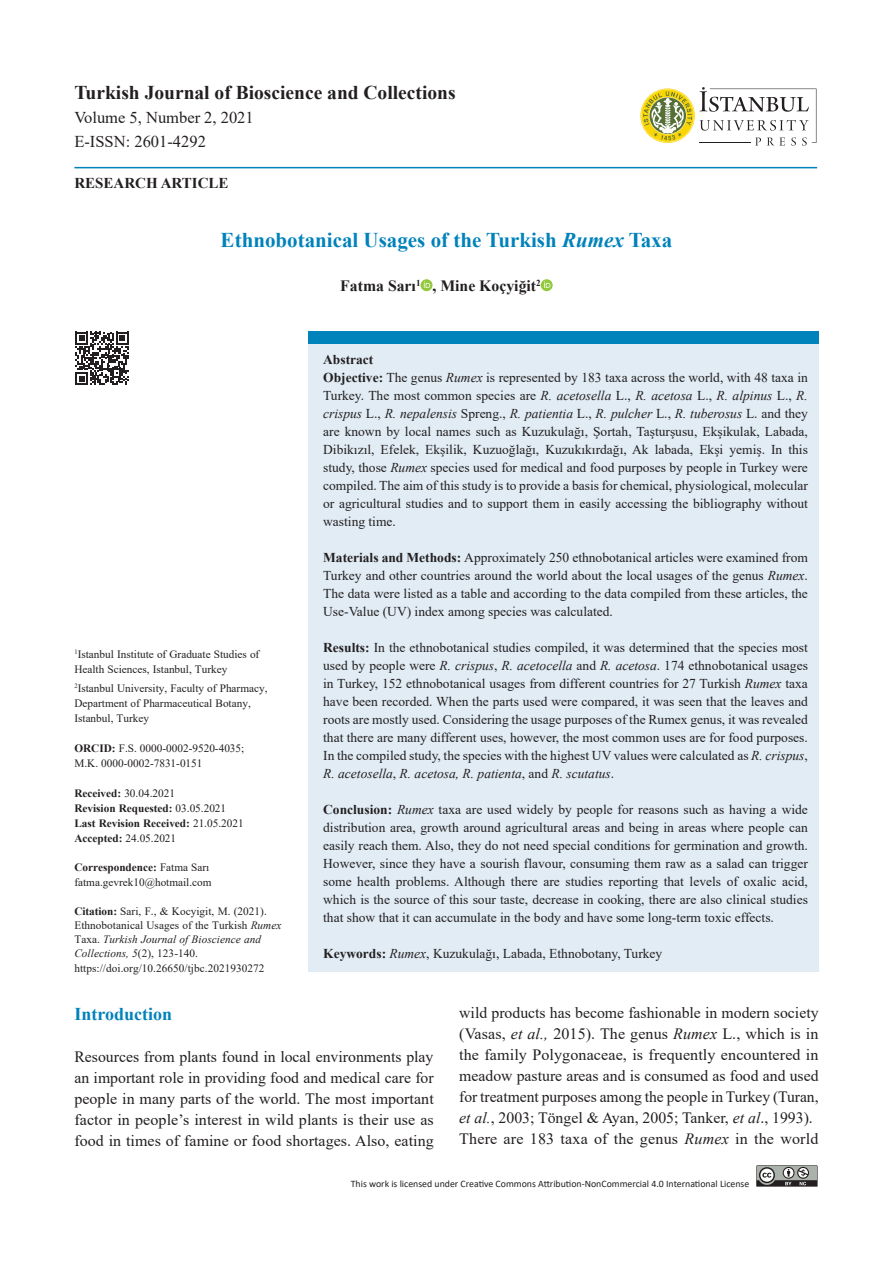
<style>
.page{position:relative;width:893px;height:1263px;background:#fff}
.page>*{position:absolute;margin:0;border:0;box-sizing:border-box;transform-origin:0 0}
.AnaBaslik{font:700 21px "Times New Roman";color:#0082bb}
.t1{font:700 19.5px "Times New Roman";color:#231f20}
.MetinAnaBaslik{font:700 18px "Times New Roman";color:#0082bb}
.t2{font:16.5px "Times New Roman";color:#231f20}
.AnaMetin{font:15.75px/21px "Times New Roman";letter-spacing:.005em;color:#231f20;text-align:justify}
.Yazarlar{font:700 15.75px "Times New Roman";color:#231f20}
.t3{font:700 15px "Times New Roman";color:#231f20}
.t4{font:13.5px/18px "Times New Roman";color:#231f20;text-align:justify}
.t5{font:700 13.5px "Times New Roman";color:#231f20}
.t6{font:11.25px/15px "Times New Roman";color:#231f20}
.t7{font:700 11.25px "Times New Roman";color:#231f20}
.t8{font:9.9px "Calibri";color:#231f20}
.s1{font-style:italic}
.s2{font-weight:700}
.s3{font-weight:400}
</style>
<div class="page">
<svg style="left:640px;top:87px;width:176px;height:59px"></svg>
<svg style="left:421px;top:279px;width:11px;height:12px"></svg>
<svg style="left:424px;top:281px;width:6px;height:7px"></svg>
<svg style="left:541px;top:279px;width:12px;height:12px"></svg>
<svg style="left:544px;top:281px;width:6px;height:7px"></svg>
<div style="left:308px;top:331px;width:511px;height:641px;background:#e1ecf5"></div>
<div style="left:308px;top:331px;width:511px;height:12px;background:#0082bb"></div>
<hr style="left:74px;top:167px;width:743px;height:1px;background:#0082bb">
<svg style="left:75px;top:332px;width:54px;height:53px"></svg>
<svg style="left:756px;top:1165px;width:61px;height:21px"></svg>
<p class="t1" style="left:74px;top:79px;width:383px">Turkish Journal of Bioscience and Collections</p>
<p class="t2" style="left:74px;top:106px;width:181px">Volume 5, Number 2, 2021</p>
<p class="t2" style="left:74px;top:130px;width:133px">E-ISSN: 2601-4292</p>
<p class="t3" style="left:74px;top:172px;width:156px">RESEARCH ARTICLE</p>
<p class="AnaBaslik" style="left:221px;top:225px;width:453px">Ethnobotanical Usages of the Turkish <span class="s1">Rumex</span> Taxa</p>
<p class="Yazarlar" style="left:340px;top:274px;width:202px">Fatma Sarı<sup>1</sup> , Mine Koçyiğit<sup>2</sup></p>
<p class="t6" style="left:74px;top:646px;width:186px"><sup>1</sup>Istanbul Institute of Graduate Studies of<br>Health Sciences, Istanbul, Turkey</p>
<p class="t6" style="left:74px;top:680px;width:195px"><sup>2</sup>Istanbul University, Faculty of Pharmacy,<br>Department of Pharmaceutical Botany,<br>Istanbul, Turkey</p>
<p class="t6" style="left:74px;top:740px;width:171px"><span class="s2">ORCID:</span> F.S. 0000-0002-9520-4035;<br>M.K. 0000-0002-7831-0151</p>
<p class="t6" style="left:74px;top:785px;width:102px"><span class="s2">Received:</span> 30.04.2021</p>
<p class="t7" style="left:74px;top:800px;width:153px">Revision Requested: <span class="s3">03.05.2021</span></p>
<p class="t7" style="left:74px;top:815px;width:171px">Last Revision Received: <span class="s3">21.05.2021</span></p>
<p class="t6" style="left:74px;top:830px;width:103px"><span class="s2">Accepted:</span> 24.05.2021</p>
<p class="t6" style="left:74px;top:859px;width:139px"><span class="s2">Correspondence:</span> Fatma Sarı fatma.gevrek10@hotmail.com</p>
<p class="t6" style="left:74px;top:903px;width:209px;line-height:14.2px"><span class="s2">Citation:</span> Sari, F., &amp; Kocyigit, M. (2021).<br>Ethnobotanical Usages of the Turkish <span class="s1">Rumex </span>Taxa. <span class="s1">Turkish Journal of Bioscience and Collections, 5</span>(2), 123-140. https://doi.org/10.26650/tjbc.2021930272</p>
<p class="t5" style="left:323px;top:350px;width:52px">Abstract</p>
<p class="t4" style="left:323px;top:368px;width:486px"><span class="s2">Objective:</span> The genus <span class="s1">Rumex</span> is represented by 183 taxa across the world, with 48 taxa in Turkey. The most common species are <span class="s1">R. acetosella</span> L., <span class="s1">R. acetosa</span> L., <span class="s1">R. alpinus</span> L., <span class="s1">R. crispus</span> L., <span class="s1">R. nepalensis</span> Spreng., <span class="s1">R. patientia</span> L., <span class="s1">R. pulcher</span> L., <span class="s1">R. tuberosus</span> L. and they are known by local names such as Kuzukulağı, Şortah, Taşturşusu, Ekşikulak, Labada, Dibikızıl, Efelek, Ekşilik, Kuzuoğlağı, Kuzukıkırdağı, Ak labada, Ekşi yemiş. In this study, those <span class="s1">Rumex</span> species used for medical and food purposes by people in Turkey were compiled. The aim of this study is to provide a basis for chemical, physiological, molecular or agricultural studies and to support them in easily accessing the bibliography without wasting time.</p>
<p class="t4" style="left:323px;top:548px;width:486px"><span class="s2">Materials and Methods:</span> Approximately 250 ethnobotanical articles were examined from Turkey and other countries around the world about the local usages of the genus <span class="s1">Rumex</span>.<br>The data were listed as a table and according to the data compiled from these articles, the Use-Value (UV) index among species was calculated.</p>
<p class="t4" style="left:323px;top:638px;width:486px"><span class="s2">Results:</span> In the ethnobotanical studies compiled, it was determined that the species most used by people were <span class="s1">R. crispus</span>, <span class="s1">R. acetocella</span> and <span class="s1">R. acetosa</span>. 174 ethnobotanical usages in Turkey, 152 ethnobotanical usages from different countries for 27 Turkish <span class="s1">Rumex</span> taxa have been recorded. When the parts used were compared, it was seen that the leaves and roots are mostly used. Considering the usage purposes of the Rumex genus, it was revealed that there are many different uses, however, the most common uses are for food purposes.<br>In the compiled study, the species with the highest UV values were calculated as <span class="s1">R. crispus</span>, <span class="s1">R. acetosella</span>, <span class="s1">R. acetosa, R. patienta</span>, and <span class="s1">R. scutatus</span>.</p>
<p class="t4" style="left:323px;top:800px;width:486px"><span class="s2">Conclusion:</span> <span class="s1">Rumex</span> taxa are used widely by people for reasons such as having a wide distribution area, growth around agricultural areas and being in areas where people can easily reach them. Also, they do not need special conditions for germination and growth.<br>However, since they have a sourish flavour, consuming them raw as a salad can trigger some health problems. Although there are studies reporting that levels of oxalic acid, which is the source of this sour taste, decrease in cooking, there are also clinical studies that show that it can accumulate in the body and have some long-term toxic effects.</p>
<p class="t4" style="left:323px;top:944px;width:341px"><span class="s2">Keywords:</span> <span class="s1">Rumex</span>, Kuzukulağı, Labada, Ethnobotany, Turkey</p>
<p class="MetinAnaBaslik" style="left:74px;top:1000px;width:99px">Introduction</p>
<p class="AnaMetin" style="left:74px;top:1045px;width:361px">Resources from plants found in local environments play an important role in providing food and medical care for people in many parts of the world. The most important factor in people’s interest in wild plants is their use as food in times of famine or food shortages. Also, eating</p>
<p class="AnaMetin" style="left:459px;top:1002px;width:361px">wild products has become fashionable in modern society (Vasas, <span class="s1">et al.,</span> 2015). The genus <span class="s1">Rumex</span> L., which is in the family Polygonaceae, is frequently encountered in meadow pasture areas and is consumed as food and used for treatment purposes among the people in Turkey (Turan, <span class="s1">et al.</span>, 2003; Töngel &amp; Ayan, 2005; Tanker, <span class="s1">et al</span>., 1993).</p>
<p class="AnaMetin" style="left:459px;top:1128px;width:361px">There are 183 taxa of the genus <span class="s1">Rumex</span> in the world</p>
<p class="t8" style="left:351px;top:1176px;width:400px">This work is licensed under Creative Commons Attribution-NonCommercial 4.0 International License</p>
</div>
